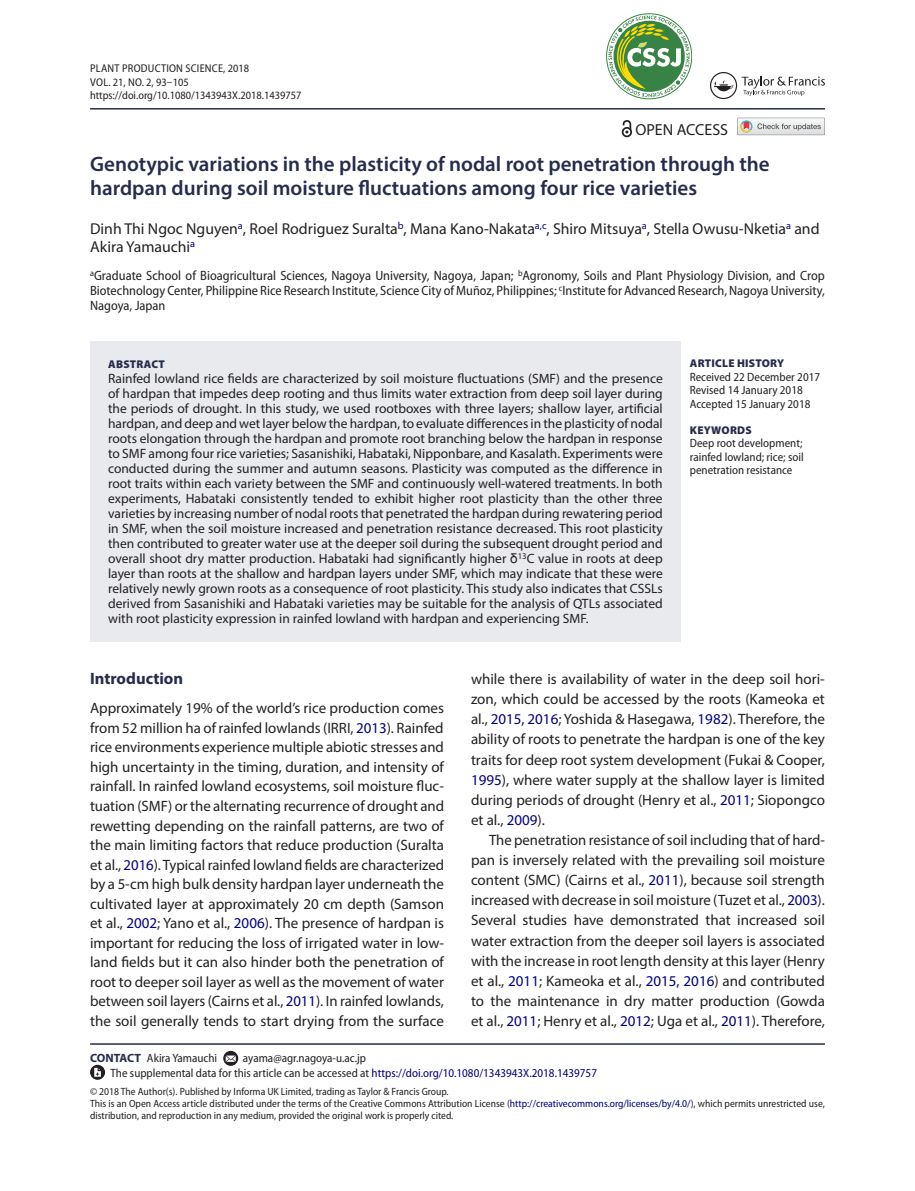
<style>
.page{position:relative;width:915px;height:1191px;background:#fff}
.page>*{position:absolute;margin:0;border:0;box-sizing:border-box;transform-origin:0 0}
.t1{font:600 21px/24px "Myriad Pro";color:#262c4d}
.t2{font:700 16.5px "Myriad Pro";color:#262c4d}
.t3{font:16.05px "Myriad Pro";color:#231f20}
.t4{font:15.75px/18px "Myriad Pro";color:#231f20}
.t5{font:15px/19.5px "Myriad Pro";color:#231f20;text-align:justify}
.t6{font:13.5px/15px "Myriad Pro";color:#231f20;text-align:justify}
.t7{font:semi-condensed 13.5px/15px "Myriad Pro";color:#231f20;text-align:justify}
.t8{font:semi-condensed 12px/13.5px "Myriad Pro";color:#231f20}
.t9{font:semi-condensed 11.25px/13.5px "Myriad Pro";color:#231f20}
.t10{font:900 11.25px "Myriad Pro";letter-spacing:.02em;color:#262c4d}
.t11{font:semi-condensed 10.5px/12px "Myriad Pro";color:#231f20}
.s1{font-family:"Arial Unicode MS"}
.s2{color:#000080}
.s3{font-weight:700;font-stretch:normal;color:#262c4d}
</style>
<div class="page">
<hr style="left:90px;top:108px;width:734px;height:2px;background:#262c4d">
<div style="left:90px;top:341px;width:590px;height:300px;background:#e9eaed"></div>
<hr style="left:90px;top:1043px;width:734px;height:1px;background:#262c4d">
<svg style="left:223px;top:1050px;width:15px;height:15px"></svg>
<svg style="left:225px;top:1055px;width:11px;height:6px"></svg>
<svg style="left:90px;top:1064px;width:15px;height:15px"></svg>
<svg style="left:94px;top:1067px;width:7px;height:9px"></svg>
<svg style="left:710px;top:72px;width:114px;height:27px"></svg>
<svg style="left:608px;top:16px;width:81px;height:81px"></svg>
<svg style="left:621px;top:120px;width:10px;height:17px"></svg>
<svg style="left:737px;top:118px;width:87px;height:17px"></svg>
<p class="t9" style="left:90px;top:62px;width:213px">Plant Production Science, 2018<br>VOL. 21, NO. 2, 93–105 https://doi.org/10.1080/1343943X.2018.1439757</p>
<p class="t3" style="left:635px;top:120px;width:94px">OPEN ACCESS</p>
<h1 class="t1" style="left:90px;top:151px;width:681px">Genotypic variations in the plasticity of nodal root penetration through the hardpan during soil moisture fluctuations among four rice varieties</h1>
<p class="t4" style="left:90px;top:220px;width:730px">Dinh Thi Ngoc Nguyen<sup>a</sup>, Roel Rodriguez Suralta<sup>b</sup>, Mana Kano-Nakata<sup>a,c</sup>, Shiro Mitsuya<sup>a</sup>, Stella Owusu-Nketia<sup>a</sup> and<br>Akira Yamauchi<sup>a</sup></p>
<p class="t7" style="left:90px;top:268px;width:736px"><sup>a</sup>Graduate School of Bioagricultural Sciences, Nagoya University, Nagoya, Japan; <sup>b</sup>Agronomy, Soils and Plant Physiology Division, and Crop Biotechnology Center, Philippine Rice Research Institute, Science City of Muñoz, Philippines; <sup>c</sup>Institute for Advanced Research, Nagoya University, Nagoya, Japan</p>
<p class="t10" style="left:108px;top:357px;width:58px">ABSTRACT</p>
<p class="t6" style="left:108px;top:370px;width:556px">Rainfed lowland rice fields are characterized by soil moisture fluctuations (SMF) and the presence of hardpan that impedes deep rooting and thus limits water extraction from deep soil layer during the periods of drought. In this study, we used rootboxes with three layers; shallow layer, artificial hardpan, and deep and wet layer below the hardpan, to evaluate differences in the plasticity of nodal roots elongation through the hardpan and promote root branching below the hardpan in response to SMF among four rice varieties; Sasanishiki, Habataki, Nipponbare, and Kasalath. Experiments were conducted during the summer and autumn seasons. Plasticity was computed as the difference in root traits within each variety between the SMF and continuously well-watered treatments. In both experiments, Habataki consistently tended to exhibit higher root plasticity than the other three varieties by increasing number of nodal roots that penetrated the hardpan during rewatering period in SMF, when the soil moisture increased and penetration resistance decreased. This root plasticity then contributed to greater water use at the deeper soil during the subsequent drought period and overall shoot dry matter production. Habataki had significantly higher <span class="s1">δ</span><sup>13</sup>C value in roots at deep layer than roots at the shallow and hardpan layers under SMF, which may indicate that these were relatively newly grown roots as a consequence of root plasticity. This study also indicates that CSSLs derived from Sasanishiki and Habataki varieties may be suitable for the analysis of QTLs associated with root plasticity expression in rainfed lowland with hardpan and experiencing SMF.</p>
<p class="t10" style="left:689px;top:357px;width:96px">ARTICLE HISTORY</p>
<p class="t8" style="left:689px;top:370px;width:132px">Received 22 December 2017<br>Revised 14 January 2018<br>Accepted 15 January 2018</p>
<p class="t10" style="left:689px;top:423px;width:63px">KEYWORDS</p>
<p class="t8" style="left:689px;top:437px;width:115px;text-align:justify">Deep root development; rainfed lowland; rice; soil penetration resistance</p>
<p class="t2" style="left:90px;top:667px;width:95px">Introduction</p>
<p class="t5" style="left:90px;top:698px;width:355px">Approximately 19% of the world’s rice production comes from 52 million ha of rainfed lowlands (IRRI, <span class="s2">2013</span>). Rainfed rice environments experience multiple abiotic stresses and high uncertainty in the timing, duration, and intensity of rainfall. In rainfed lowland ecosystems, soil moisture fluc&shy;tuation (SMF) or the alternating recurrence of drought and rewetting depending on the rainfall patterns, are two of the main limiting factors that reduce production (Suralta et al., <span class="s2">2016</span>). Typical rainfed lowland fields are characterized by a 5-cm high bulk density hardpan layer underneath the cultivated layer at approximately 20 cm depth (Samson et al., <span class="s2">2002</span>; Yano et al., <span class="s2">2006</span>). The presence of hardpan is important for reducing the loss of irrigated water in low&shy;land fields but it can also hinder both the penetration of root to deeper soil layer as well as the movement of water between soil layers (Cairns et al., <span class="s2">2011</span>). In rainfed lowlands, the soil generally tends to start drying from the surface</p>
<p class="t5" style="left:471px;top:668px;width:355px;line-height:20.1px">while there is availability of water in the deep soil hori&shy;zon, which could be accessed by the roots (Kameoka et al., <span class="s2">2015, 2016</span>; Yoshida &amp; Hasegawa, <span class="s2">1982</span>). Therefore, the ability of roots to penetrate the hardpan is one of the key traits for deep root system development (Fukai &amp; Cooper, <span class="s2">1995</span>), where water supply at the shallow layer is limited during periods of drought (Henry et al., <span class="s2">2011</span>; Siopongco et al., <span class="s2">2009</span>).</p>
<p class="t5" style="left:471px;top:829px;width:355px;line-height:20.1px;text-indent:18px">The penetration resistance of soil including that of hard&shy;pan is inversely related with the prevailing soil moisture content (SMC) (Cairns et al., <span class="s2">2011</span>), because soil strength increased with decrease in soil moisture (Tuzet et al., <span class="s2">2003</span>).<br>Several studies have demonstrated that increased soil water extraction from the deeper soil layers is associated with the increase in root length density at this layer (Henry et al., <span class="s2">2011</span>; Kameoka et al., <span class="s2">2015, 2016</span>) and contributed to the maintenance in dry matter production (Gowda et al., <span class="s2">2011</span>; Henry et al., <span class="s2">2012</span>; Uga et al., <span class="s2">2011</span>). Therefore,</p>
<p class="t8" style="left:90px;top:1051px;width:129px"><span class="s3">CONTACT</span> Akira Yamauchi</p>
<p class="t8" style="left:105px;top:1050px;width:493px;line-height:15px;text-indent:138px">ayama@agr.nagoya-u.ac.jp<br>The supplemental data for this article can be accessed at <span class="s2">https://doi.org/10.1080/1343943X.2018.1439757</span></p>
<p class="t11" style="left:90px;top:1085px;width:736px">© 2018 The Author(s). Published by Informa UK Limited, trading as Taylor &amp; Francis Group.<br>This is an Open Access article distributed under the terms of the Creative Commons Attribution License (<span class="s2">http://creativecommons.org/licenses/by/4.0/</span>), which permits unrestricted use, distribution, and reproduction in any medium, provided the original work is properly cited.</p>
</div>
